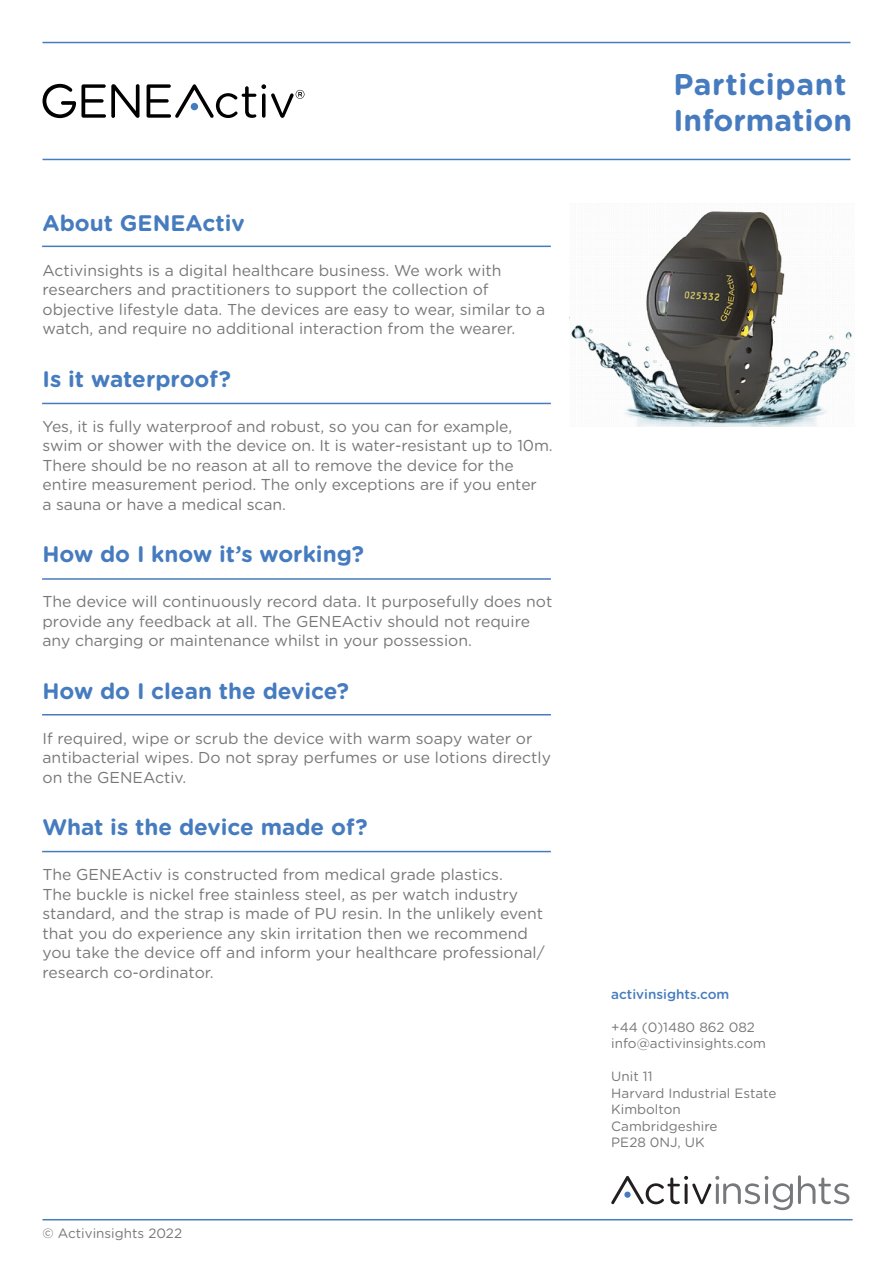
<style>
.page{position:relative;width:893px;height:1263px;background:#fff}
.page>*{position:absolute;margin:0;border:0;box-sizing:border-box;transform-origin:0 0}
.t1{font:700 30px "Gotham Rounded";letter-spacing:.005em;color:#467cbf}
.t2{font:700 22.5px "Gotham Rounded";color:#467cbf}
.t3{font:15.75px/19.5px "Gotham Rounded";color:#77777a}
.t4{font:13.5px "Gotham Rounded";color:#77777a}
.t5{font:500 13.5px "Gotham Rounded";color:#467cbf}
</style>
<div class="page">
<img style="left:569px;top:211px;width:284px;height:215px">
<hr style="left:42px;top:246px;width:509px;height:1px;background:#467cbf">
<hr style="left:42px;top:403px;width:509px;height:1px;background:#467cbf">
<hr style="left:42px;top:578px;width:509px;height:2px;background:#467cbf">
<hr style="left:42px;top:714px;width:509px;height:1px;background:#467cbf">
<hr style="left:43px;top:1219px;width:810px;height:1px;background:#467cbf">
<svg style="left:43px;top:84px;width:96px;height:34px"></svg>
<svg style="left:147px;top:84px;width:157px;height:34px"></svg>
<hr style="left:43px;top:42px;width:807px;height:1px;background:#467cbf">
<hr style="left:43px;top:159px;width:807px;height:1px;background:#467cbf">
<hr style="left:42px;top:851px;width:509px;height:1px;background:#467cbf">
<svg style="left:611px;top:1175px;width:238px;height:35px"></svg>
<svg style="left:624px;top:1191px;width:7px;height:7px"></svg>
<p class="t2" style="left:43px;top:206px;width:204px">About GENEActiv</p>
<p class="t3" style="left:43px;top:260px;width:504px">Activinsights is a digital healthcare business. We work with researchers and practitioners to support the collection of objective lifestyle data. The devices are easy to wear, similar to a watch, and require no additional interaction from the wearer.</p>
<p class="t2" style="left:43px;top:362px;width:190px">Is it waterproof?</p>
<p class="t3" style="left:43px;top:416px;width:512px">Yes, it is fully waterproof and robust, so you can for example, swim or shower with the device on. It is water-resistant up to 10m.<br>There should be no reason at all to remove the device for the entire measurement period. The only exceptions are if you enter<br>a sauna or have a medical scan.</p>
<p class="t2" style="left:43px;top:538px;width:323px">How do I know it’s working?</p>
<p class="t3" style="left:43px;top:591px;width:511px">The device will continuously record data. It purposefully does not provide any feedback at all. The GENEActiv should not require any charging or maintenance whilst in your possession.</p>
<p class="t2" style="left:43px;top:674px;width:308px">How do I clean the device?</p>
<p class="t3" style="left:43px;top:728px;width:510px">If required, wipe or scrub the device with warm soapy water or antibacterial wipes. Do not spray perfumes or use lotions directly on the GENEActiv.</p>
<p class="t2" style="left:43px;top:811px;width:327px">What is the device made of?</p>
<p class="t3" style="left:43px;top:864px;width:504px">The GENEActiv is constructed from medical grade plastics.<br>The buckle is nickel free stainless steel, as per watch industry standard, and the strap is made of PU resin. In the unlikely event that you do experience any skin irritation then we recommend you take the device off and inform your healthcare professional/ research co-ordinator.</p>
<p class="t4" style="left:43px;top:1223px;width:141px">© Activinsights 2022</p>
<p class="t1" style="left:674px;top:62px;width:174px">Participant</p>
<p class="t1" style="left:674px;top:98px;width:180px">Information</p>
<p class="t5" style="left:611px;top:984px;width:120px">activinsights.com</p>
<p class="t4" style="left:611px;top:1018px;width:145px">+44 (0)1480 862 082</p>
<p class="t4" style="left:611px;top:1034px;width:156px">info@activinsights.com</p>
<p class="t4" style="left:611px;top:1067px;width:43px">Unit 11</p>
<p class="t4" style="left:611px;top:1084px;width:167px">Harvard Industrial Estate</p>
<p class="t4" style="left:611px;top:1100px;width:71px">Kimbolton</p>
<p class="t4" style="left:611px;top:1117px;width:108px">Cambridgeshire</p>
<p class="t4" style="left:611px;top:1133px;width:95px">PE28 0NJ, UK</p>
</div>
